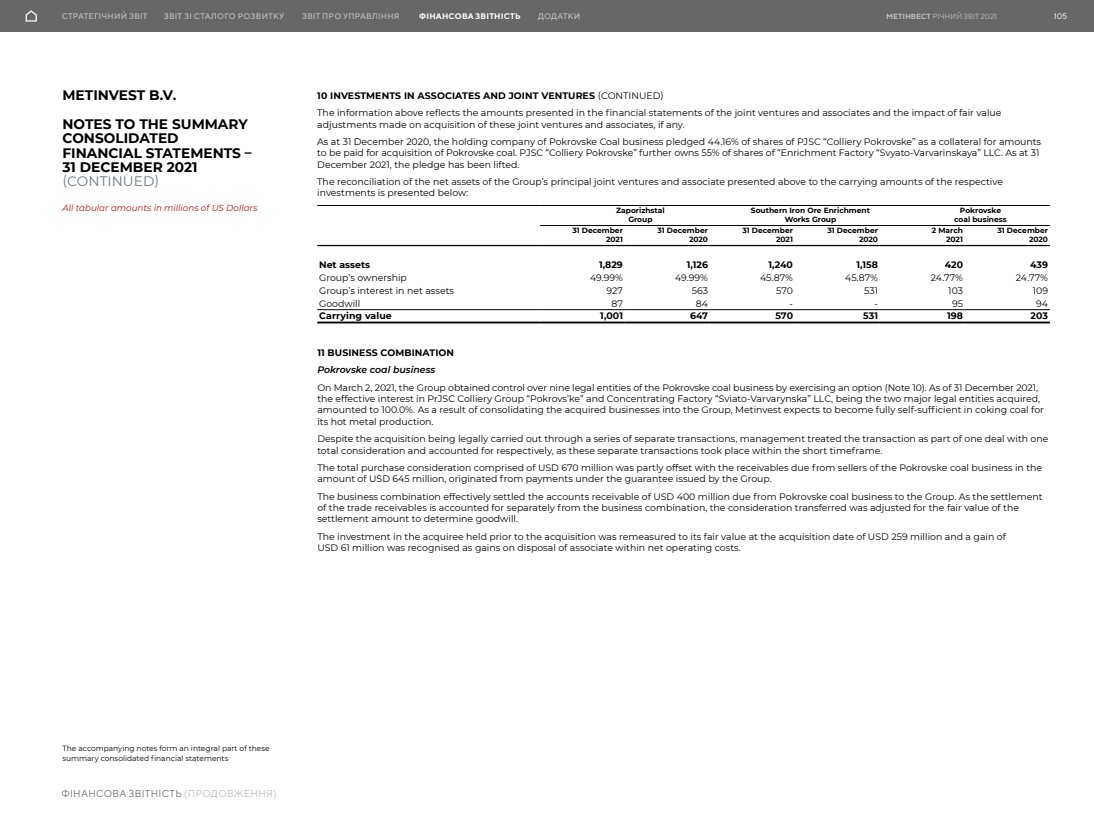
<style>
.page{position:relative;width:1094px;height:819px;background:#fff}
.page>*{position:absolute;margin:0;border:0;box-sizing:border-box;transform-origin:0 0}
.t1{font:700 13.75px/14.4px "Montserrat";color:#000}
.t2{font:13.75px "Montserrat";color:#6e767d}
.t3{font:10px "TT Norms";letter-spacing:.03em;color:#6e767d}
.t4{font:9.38px/11.2px "Montserrat";color:#000}
.t5{font:700 9.38px "Montserrat";letter-spacing:.005em;color:#000}
.t6{font:italic 600 9.38px "Montserrat";color:#000}
.t7{font:italic 8.75px "Montserrat";color:#b11116}
.t8{font:500 8.12px "TT Norms";letter-spacing:.025em;color:#bcbec0}
.t9{font:700 8.12px "TT Norms";letter-spacing:.025em;color:#fff}
.t10{font:8.12px "TT Norms";color:#fff}
.t11{font:700 7.5px/9px "Montserrat";color:#000;text-align:right}
.t12{font:7.5px/10px "Montserrat";color:#000}
.t13{font:7.5px "TT Norms";color:#bcbec0}
.s1{font-weight:700}
.s2{color:#bcbec0}
</style>
<div class="page">
<hr style="left:317px;top:309px;width:223px;height:1px;background:#000">
<hr style="left:540px;top:309px;width:85px;height:1px;background:#000">
<hr style="left:625px;top:309px;width:85px;height:1px;background:#000">
<hr style="left:710px;top:309px;width:85px;height:1px;background:#000">
<hr style="left:795px;top:309px;width:85px;height:1px;background:#000">
<hr style="left:880px;top:309px;width:85px;height:1px;background:#000">
<hr style="left:965px;top:309px;width:85px;height:1px;background:#000">
<hr style="left:317px;top:321px;width:223px;height:2px;background:#000">
<hr style="left:540px;top:321px;width:85px;height:2px;background:#000">
<hr style="left:625px;top:321px;width:85px;height:2px;background:#000">
<hr style="left:710px;top:321px;width:85px;height:2px;background:#000">
<hr style="left:795px;top:321px;width:85px;height:2px;background:#000">
<hr style="left:880px;top:321px;width:85px;height:2px;background:#000">
<hr style="left:965px;top:321px;width:85px;height:2px;background:#000">
<hr style="left:540px;top:225px;width:85px;height:1px;background:#000">
<hr style="left:625px;top:225px;width:85px;height:1px;background:#000">
<hr style="left:710px;top:225px;width:85px;height:1px;background:#000">
<hr style="left:795px;top:225px;width:85px;height:1px;background:#000">
<hr style="left:880px;top:225px;width:85px;height:1px;background:#000">
<hr style="left:965px;top:225px;width:85px;height:1px;background:#000">
<hr style="left:317px;top:205px;width:223px;height:1px;background:#000">
<hr style="left:540px;top:205px;width:85px;height:1px;background:#000">
<hr style="left:625px;top:205px;width:85px;height:1px;background:#000">
<hr style="left:710px;top:205px;width:85px;height:1px;background:#000">
<hr style="left:795px;top:205px;width:85px;height:1px;background:#000">
<hr style="left:880px;top:205px;width:85px;height:1px;background:#000">
<hr style="left:965px;top:205px;width:85px;height:1px;background:#000">
<hr style="left:317px;top:245px;width:223px;height:1px;background:#000">
<hr style="left:540px;top:245px;width:85px;height:1px;background:#000">
<hr style="left:625px;top:245px;width:85px;height:1px;background:#000">
<hr style="left:710px;top:245px;width:85px;height:1px;background:#000">
<hr style="left:795px;top:245px;width:85px;height:1px;background:#000">
<hr style="left:880px;top:245px;width:85px;height:1px;background:#000">
<hr style="left:965px;top:245px;width:85px;height:1px;background:#000">
<div style="left:0;top:0;width:1094px;height:32px;background:#666767"></div>
<svg style="left:25px;top:10px;width:12px;height:12px"></svg>
<p class="t8" style="left:62px;top:11px;width:87px">СТРАТЕГІЧНИЙ ЗВІТ</p>
<p class="t8" style="left:164px;top:11px;width:122px">ЗВІТ ЗІ СТАЛОГО РОЗВИТКУ</p>
<p class="t8" style="left:302px;top:11px;width:99px">ЗВІТ ПРО УПРАВЛІННЯ</p>
<p class="t9" style="left:419px;top:11px;width:103px">ФІНАНСОВА ЗВІТНІСТЬ</p>
<p class="t8" style="left:538px;top:11px;width:44px">ДОДАТКИ</p>
<p class="t13" style="left:886px;top:11px;width:112px"><span class="s1">МЕТІНВЕСТ</span> РІЧНИЙ ЗВІТ 2021</p>
<p class="t10" style="left:1054px;top:11px;width:15px">105</p>
<h1 class="t1" style="left:62px;top:80px;width:187px;line-height:28.8px">METINVEST B.V.<br>NOTES TO THE SUMMARY</h1>
<h1 class="t1" style="left:62px;top:131px;width:191px">CONSOLIDATED<br>FINANCIAL STATEMENTS –<br>31 DECEMBER 2021</h1>
<h1 class="t2" style="left:62px;top:172px;width:98px">(CONTINUED)</h1>
<p class="t7" style="left:62px;top:202px;width:196px">All tabular amounts in millions of US Dollars</p>
<p class="t4" style="left:317px;top:86px;width:686px;line-height:17.5px"><span class="s1">10 INVESTMENTS IN ASSOCIATES AND JOINT VENTURES</span> (CONTINUED)<br>The information above reflects the amounts presented in the financial statements of the joint ventures and associates and the impact of fair value</p>
<p class="t4" style="left:317px;top:115px;width:725px;line-height:17.5px">adjustments made on acquisition of these joint ventures and associates, if any.<br>As at 31 December 2020, the holding company of Pokrovske Coal business pledged 44.16% of shares of PJSC “Colliery Pokrovske” as a collateral for amounts</p>
<p class="t4" style="left:317px;top:147px;width:724px">to be paid for acquisition of Pokrovske coal. PJSC “Colliery Pokrovske” further owns 55% of shares of “Enrichment Factory “Svyato-Varvarinskaya” LLC. As at 31<br>December 2021, the pledge has been lifted.</p>
<p class="t4" style="left:317px;top:176px;width:687px">The reconciliation of the net assets of the Group’s principal joint ventures and associate presented above to the carrying amounts of the respective investments is presented below:</p>
<p class="t11" style="left:616px;top:206px;width:50px;text-align:center">Zaporizhstal<br>Group</p>
<p class="t11" style="left:751px;top:206px;width:121px;text-align:center">Southern Iron Ore Enrichment<br>Works Group</p>
<p class="t11" style="left:954px;top:206px;width:54px;text-align:center">Pokrovske coal business</p>
<p class="t11" style="left:572px;top:226px;width:52px">31 December<br>2021</p>
<p class="t11" style="left:657px;top:226px;width:52px">31 December<br>2020</p>
<p class="t11" style="left:742px;top:226px;width:52px">31 December<br>2021</p>
<p class="t11" style="left:827px;top:226px;width:52px">31 December<br>2020</p>
<p class="t11" style="left:932px;top:226px;width:33px">2 March<br>2021</p>
<p class="t11" style="left:997px;top:226px;width:52px">31 December<br>2020</p>
<p class="t5" style="left:319px;top:258px;width:52px">Net assets</p>
<p class="t5" style="left:599px;top:258px;width:25px">1,829</p>
<p class="t5" style="left:687px;top:258px;width:23px">1,126</p>
<p class="t5" style="left:768px;top:258px;width:26px">1,240</p>
<p class="t5" style="left:856px;top:258px;width:23px">1,158</p>
<p class="t5" style="left:945px;top:258px;width:20px">420</p>
<p class="t5" style="left:1030px;top:258px;width:19px">439</p>
<p class="t4" style="left:319px;top:272px;width:89px">Group’s ownership</p>
<p class="t4" style="left:590px;top:272px;width:34px">49.99%</p>
<p class="t4" style="left:675px;top:272px;width:34px">49.99%</p>
<p class="t4" style="left:760px;top:272px;width:34px">45.87%</p>
<p class="t4" style="left:845px;top:272px;width:34px">45.87%</p>
<p class="t4" style="left:931px;top:272px;width:34px">24.77%</p>
<p class="t4" style="left:1016px;top:272px;width:34px">24.77%</p>
<p class="t4" style="left:319px;top:284px;width:136px">Group’s interest in net assets</p>
<p class="t4" style="left:606px;top:284px;width:18px">927</p>
<p class="t4" style="left:692px;top:284px;width:18px">563</p>
<p class="t4" style="left:776px;top:284px;width:18px">570</p>
<p class="t4" style="left:864px;top:284px;width:15px">531</p>
<p class="t4" style="left:948px;top:284px;width:16px">103</p>
<p class="t4" style="left:1033px;top:284px;width:17px">109</p>
<p class="t4" style="left:319px;top:297px;width:43px">Goodwill</p>
<p class="t4" style="left:611px;top:297px;width:13px">87</p>
<p class="t4" style="left:696px;top:297px;width:14px">84</p>
<p class="t4" style="left:789px;top:297px;width:5px">-</p>
<p class="t4" style="left:874px;top:297px;width:5px">-</p>
<p class="t4" style="left:952px;top:297px;width:13px">95</p>
<p class="t4" style="left:1036px;top:297px;width:13px">94</p>
<p class="t5" style="left:319px;top:309px;width:74px">Carrying value</p>
<p class="t5" style="left:600px;top:309px;width:24px">1,001</p>
<p class="t5" style="left:690px;top:309px;width:20px">647</p>
<p class="t5" style="left:775px;top:309px;width:19px">570</p>
<p class="t5" style="left:863px;top:309px;width:16px">531</p>
<p class="t5" style="left:947px;top:309px;width:18px">198</p>
<p class="t5" style="left:1030px;top:309px;width:19px">203</p>
<p class="t5" style="left:317px;top:346px;width:138px">11 BUSINESS COMBINATION</p>
<p class="t6" style="left:317px;top:363px;width:119px">Pokrovske coal business</p>
<p class="t4" style="left:317px;top:382px;width:728px">On March 2, 2021, the Group obtained control over nine legal entities of the Pokrovske coal business by exercising an option (Note 10). As of 31 December 2021, the effective interest in PrJSC Colliery Group “Pokrovs’ke” and Concentrating Factory “Sviato-Varvarynska” LLC, being the two major legal entities acquired, amounted to 100.0%. As a result of consolidating the acquired businesses into the Group, Metinvest expects to become fully self-sufficient in coking coal for its hot metal production.</p>
<p class="t4" style="left:317px;top:433px;width:733px">Despite the acquisition being legally carried out through a series of separate transactions, management treated the transaction as part of one deal with one total consideration and accounted for respectively, as these separate transactions took place within the short timeframe.</p>
<p class="t4" style="left:317px;top:462px;width:726px">The total purchase consideration comprised of USD 670 million was partly offset with the receivables due from sellers of the Pokrovske coal business in the amount of USD 645 million, originated from payments under the guarantee issued by the Group.</p>
<p class="t4" style="left:317px;top:490px;width:727px">The business combination effectively settled the accounts receivable of USD 400 million due from Pokrovske coal business to the Group. As the settlement of the trade receivables is accounted for separately from the business combination, the consideration transferred was adjusted for the fair value of the settlement amount to determine goodwill.</p>
<p class="t4" style="left:317px;top:530px;width:690px">The investment in the acquiree held prior to the acquisition was remeasured to its fair value at the acquisition date of USD 259 million and a gain of<br>USD 61 million was recognised as gains on disposal of associate within net operating costs.</p>
<p class="t12" style="left:62px;top:743px;width:209px">The accompanying notes form an integral part of these summary consolidated financial statements</p>
<p class="t3" style="left:61px;top:787px;width:217px">ФІНАНСОВА ЗВІТНІСТЬ <span class="s2">(ПРОДОВЖЕННЯ)</span></p>
</div>
